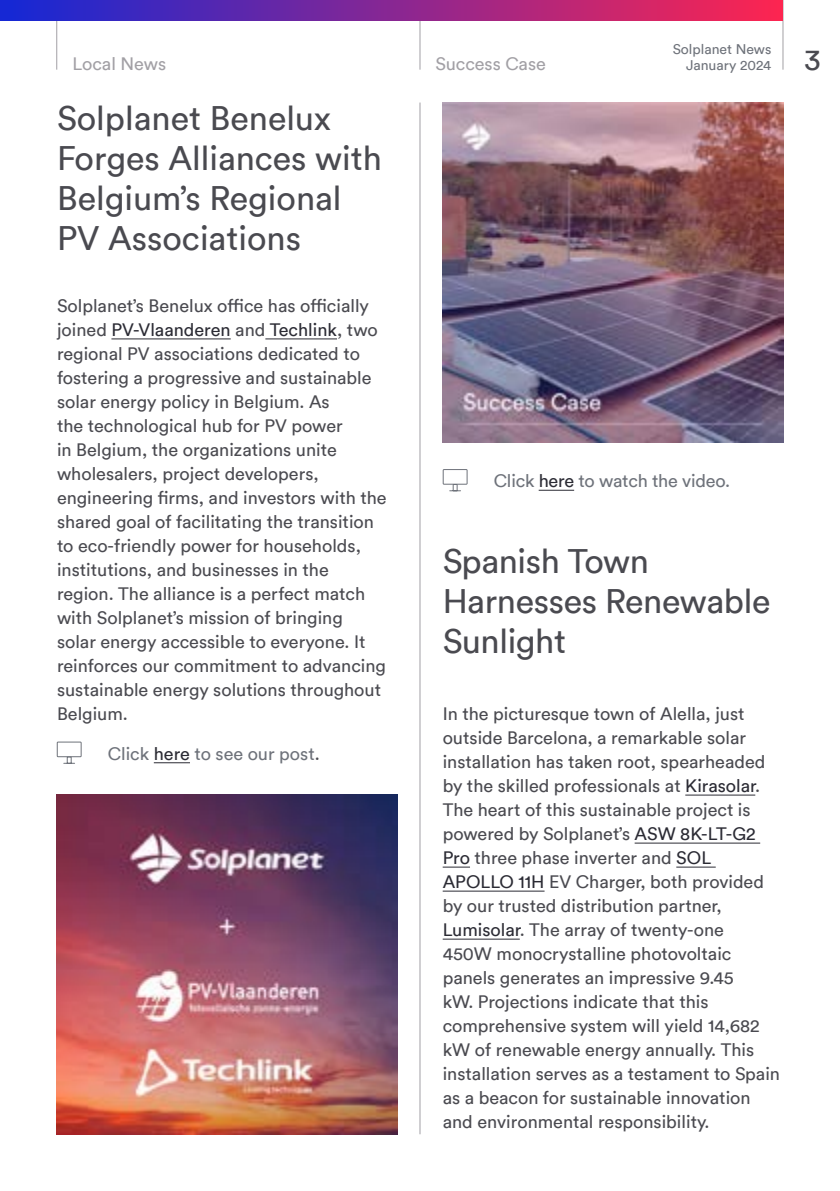
<style>
.page{position:relative;width:840px;height:1191px;background:#fff}
.page>*{position:absolute;margin:0;border:0;box-sizing:border-box;transform-origin:0 0}
.t1{font:34px/40px "Circular";color:#4a4a50}
.t2{font:30px "Circular";color:#4a4a50}
.t3{font:18px/24px "Circular";color:#4a4a50}
.t4{font:18px "Circular";letter-spacing:-.01em;color:#6e727a}
.t5{font:18px "Circular";letter-spacing:-.005em;color:#a2a0a5}
.t6{font:14px/16px "Circular";color:#6e727a;text-align:right}
.s1{color:#2b2b34}
.s2{color:#4a4a50}
</style>
<div class="page">
<hr style="left:685px;top:794px;width:69px;height:1px;background:#2b2b34">
<hr style="left:634px;top:842px;width:125px;height:1px;background:#2b2b34">
<svg style="left:442px;top:866px;width:27px;height:1px"></svg>
<hr style="left:676px;top:866px;width:39px;height:1px;background:#2b2b34">
<hr style="left:442px;top:890px;width:102px;height:1px;background:#2b2b34">
<hr style="left:442px;top:938px;width:77px;height:1px;background:#2b2b34">
<hr style="left:782px;top:0;width:1px;height:70px;background:#a2a0a5">
<hr style="left:419px;top:103px;width:1px;height:1031px;background:#a2a0a5">
<hr style="left:56px;top:0;width:1px;height:70px;background:#a2a0a5">
<hr style="left:419px;top:0;width:1px;height:70px;background:#a2a0a5">
<img style="left:442px;top:103px;width:340px;height:340px">
<div style="left:0;top:0;width:782px;height:21px;background:linear-gradient(to right,#1328d6,#fd2550)"></div>
<hr style="left:111px;top:338px;width:119px;height:1px;background:#2b2b34">
<hr style="left:265px;top:338px;width:72px;height:1px;background:#2b2b34">
<hr style="left:154px;top:762px;width:36px;height:1px;background:#2b2b34">
<hr style="left:538px;top:490px;width:36px;height:1px;background:#2b2b34">
<div style="left:57px;top:741px;width:25px;height:16px;border:1px solid #6e727a"></div>
<div style="left:67px;top:756px;width:5px;height:8px;border:1px solid #6e727a"></div>
<div style="left:442px;top:469px;width:25px;height:16px;border:1px solid #6e727a"></div>
<svg style="left:449px;top:484px;width:11px;height:7px"></svg>
<img style="left:57px;top:794px;width:340px;height:340px">
<p class="t6" style="left:672px;top:40px;width:100px">Solplanet News<br>January 2024</p>
<p class="t5" style="left:72px;top:51px;width:95px">Local News</p>
<p class="t5" style="left:435px;top:51px;width:112px">Success Case</p>
<h2 class="t2" style="left:803px;top:39px;width:18px">3</h2>
<h1 class="t1" style="left:57px;top:97px;width:326px">Solplanet Benelux<br>Forges Alliances with<br>Belgium’s Regional<br>PV Associations</h1>
<p class="t3" style="left:57px;top:293px;width:331px">Solplanet’s Benelux office has officially joined <span class="s1">PV-Vlaanderen</span> and <span class="s1">Techlink</span>, two regional PV associations dedicated to fostering a progressive and sustainable solar energy policy in Belgium. As<br>the technological hub for PV power<br>in Belgium, the organizations unite wholesalers, project developers, engineering firms, and investors with the shared goal of facilitating the transition to eco-friendly power for households, institutions, and businesses in the region. The alliance is a perfect match with Solplanet’s mission of bringing<br>solar energy accessible to everyone. It reinforces our commitment to advancing sustainable energy solutions throughout Belgium.</p>
<p class="t4" style="left:108px;top:741px;width:213px">Click <span class="s1">here</span> to see our post<span class="s2">.</span></p>
<p class="t4" style="left:493px;top:469px;width:238px">Click <span class="s1">here</span> to watch the video.</p>
<h1 class="t1" style="left:442px;top:539px;width:329px">Spanish Town<br>Harnesses Renewable<br>Sunlight</h1>
<p class="t3" style="left:442px;top:701px;width:338px">In the picturesque town of Alella, just outside Barcelona, a remarkable solar installation has taken root, spearheaded by the skilled professionals at <span class="s1">Kirasolar</span>.<br>The heart of this sustainable project is powered by Solplanet’s <span class="s1">ASW 8K-LT-G2<br>Pro</span> three phase inverter and <span class="s1">SOL APOLLO 11H</span> EV Charger, both provided by our trusted distribution partner, <span class="s1">Lumisolar</span>. The array of twenty-one<br>450W monocrystalline photovoltaic panels generates an impressive 9.45<br>kW. Projections indicate that this comprehensive system will yield 14,682 kW of renewable energy annually. This installation serves as a testament to Spain as a beacon for sustainable innovation and environmental responsibility.</p>
</div>
